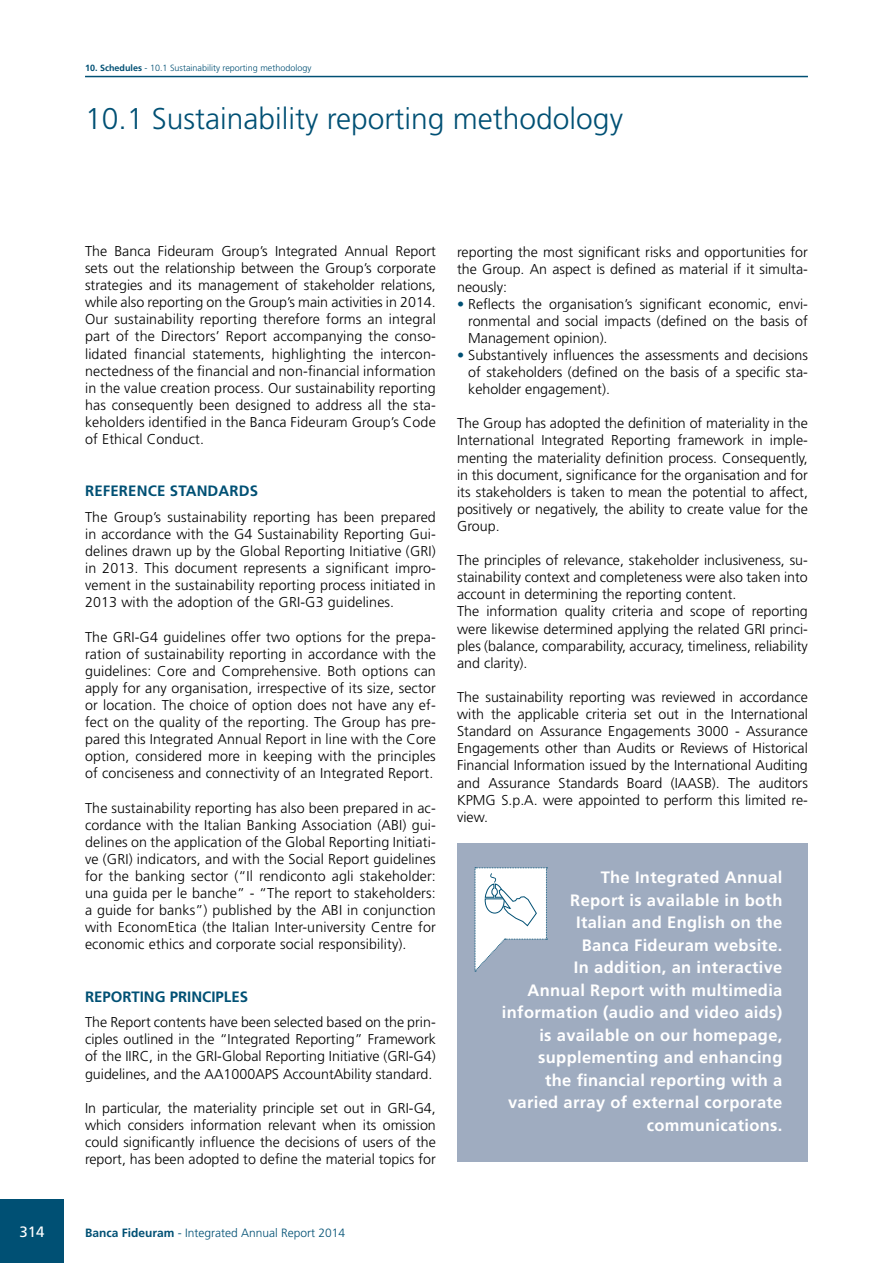
<style>
.page{position:relative;width:893px;height:1263px;background:#fff}
.page>*{position:absolute;margin:0;border:0;box-sizing:border-box;transform-origin:0 0}
.t1{font:300 30px "Frutiger LT Std";color:#005074}
.t2{font:700 16.5px/22.5px "Frutiger LT Std";letter-spacing:.02em;color:#fff;text-align:right}
.t3{font:700 15px "Frutiger LT Std";color:#005074}
.t4{font:15px "Frutiger LT Std";color:#fff}
.t5{font:300 14.25px/17.1px "Frutiger LT Std";color:#000;text-align:justify}
.t6{font:300 12px "Frutiger LT Std";color:#005074}
.t7{font:300 9px "Frutiger LT Std";color:#005074}
.s1{font-weight:700}
.s2{color:#005074}
</style>
<div class="page">
<div style="left:0;top:1199px;width:64px;height:64px;background:#005074"></div>
<hr style="left:85px;top:76px;width:723px;height:1px;background:#005074">
<div style="left:457px;top:843px;width:351px;height:319px;background:#9facc0"></div>
<svg style="left:475px;top:867px;width:72px;height:105px"></svg>
<p class="t7" style="left:85px;top:62px;width:228px"><span class="s1">10. Schedules</span> - 10.1 Sustainability reporting methodology</p>
<h1 class="t1" style="left:85px;top:101px;width:539px">10.1 Sustainability reporting methodology</h1>
<p class="t5" style="left:85px;top:243px;width:352px">The Banca Fideuram Group’s Integrated Annual Report sets out the relationship between the Group’s corporate strategies and its management of stakeholder relations, while also reporting on the Group’s main activities in 2014.<br>Our sustainability reporting therefore forms an integral part of the Directors’ Report accompanying the conso&shy;lidated financial statements, highlighting the intercon&shy;nectedness of the financial and non-financial information in the value creation process. Our sustainability reporting has consequently been designed to address all the sta&shy;keholders identified in the Banca Fideuram Group’s Code of Ethical Conduct.</p>
<p class="t3" style="left:85px;top:482px;width:175px">REFERENCE STANDARDS</p>
<p class="t5" style="left:85px;top:509px;width:352px">The Group’s sustainability reporting has been prepared in accordance with the G4 Sustainability Reporting Gui&shy;delines drawn up by the Global Reporting Initiative (GRI) in 2013. This document represents a significant impro&shy;vement in the sustainability reporting process initiated in 2013 with the adoption of the GRI-G3 guidelines.</p>
<p class="t5" style="left:85px;top:628px;width:352px">The GRI-G4 guidelines offer two options for the prepa&shy;ration of sustainability reporting in accordance with the guidelines: Core and Comprehensive. Both options can apply for any organisation, irrespective of its size, sector or location. The choice of option does not have any ef&shy;fect on the quality of the reporting. The Group has pre&shy;pared this Integrated Annual Report in line with the Core option, considered more in keeping with the principles of conciseness and connectivity of an Integrated Report.</p>
<p class="t5" style="left:85px;top:799px;width:352px">The sustainability reporting has also been prepared in ac&shy;cordance with the Italian Banking Association (ABI) gui&shy;delines on the application of the Global Reporting Initiati&shy;ve (GRI) indicators, and with the Social Report guidelines for the banking sector (“Il rendiconto agli stakeholder: una guida per le banche” - “The report to stakeholders: a guide for banks”) published by the ABI in conjunction with EconomEtica (the Italian Inter-university Centre for economic ethics and corporate social responsibility).</p>
<p class="t3" style="left:85px;top:987px;width:165px">REPORTING PRINCIPLES</p>
<p class="t5" style="left:85px;top:1014px;width:352px">The Report contents have been selected based on the prin&shy;ciples outlined in the “Integrated Reporting” Framework of the IIRC, in the GRI-Global Reporting Initiative (GRI-G4) guidelines, and the AA1000APS AccountAbility standard.</p>
<p class="t5" style="left:85px;top:1099px;width:352px">In particular, the materiality principle set out in GRI-G4, which considers information relevant when its omission could significantly influence the decisions of users of the report, has been adopted to define the material topics for</p>
<p class="t5" style="left:457px;top:244px;width:352px">reporting the most significant risks and opportunities for the Group. An aspect is defined as material if it simulta&shy;neously:</p>
<p class="t5" style="left:468px;top:295px;width:341px;text-indent:-11px"><span class="s2">•</span> Reflects the organisation’s significant economic, envi&shy;ronmental and social impacts (defined on the basis of Management opinion).</p>
<p class="t5" style="left:468px;top:347px;width:341px;text-indent:-11px"><span class="s2">•</span> Substantively influences the assessments and decisions of stakeholders (defined on the basis of a specific sta&shy;keholder engagement).</p>
<p class="t5" style="left:457px;top:415px;width:352px">The Group has adopted the definition of materiality in the International Integrated Reporting framework in imple&shy;menting the materiality definition process. Consequently, in this document, significance for the organisation and for its stakeholders is taken to mean the potential to affect, positively or negatively, the ability to create value for the Group.</p>
<p class="t5" style="left:457px;top:552px;width:352px;text-align:left">The principles of relevance, stakeholder inclusiveness, su&shy;stainability context and completeness were also taken into account in determining the reporting content.<br>The information quality criteria and scope of reporting were likewise determined applying the related GRI princi&shy;ples (balance, comparability, accuracy, timeliness, reliability and clarity).</p>
<p class="t5" style="left:457px;top:689px;width:352px">The sustainability reporting was reviewed in accordance with the applicable criteria set out in the International Standard on Assurance Engagements 3000 - Assurance Engagements other than Audits or Reviews of Historical Financial Information issued by the International Auditing and Assurance Standards Board (IAASB). The auditors KPMG S.p.A. were appointed to perform this limited re&shy;view.</p>
<p class="t2" style="left:502px;top:866px;width:282px">The Integrated Annual<br>Report is available in both<br>Italian and English on the<br>Banca Fideuram website.<br>In addition, an interactive<br>Annual Report with multimedia information (audio and video aids) is available on our homepage, supplementing and enhancing<br>the financial reporting with a varied array of external corporate communications.</p>
<p class="t4" style="left:19px;top:1223px;width:27px">314</p>
<p class="t6" style="left:85px;top:1226px;width:262px"><span class="s1">Banca Fideuram</span> - Integrated Annual Report 2014</p>
</div>
